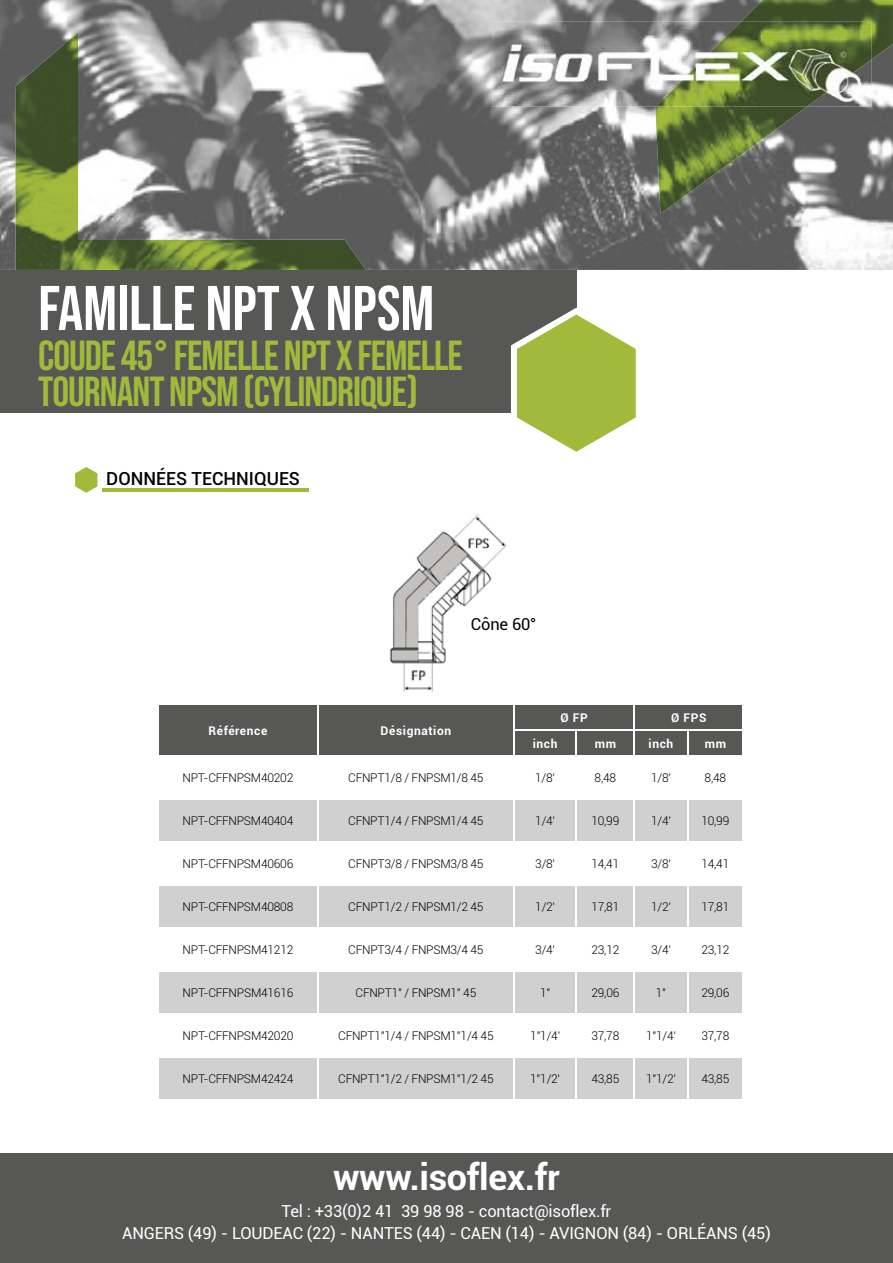
<style>
.page{position:relative;width:893px;height:1263px;background:#fff}
.page>*{position:absolute;margin:0;border:0;box-sizing:border-box;transform-origin:0 0}
.t1{font:63px "Bebas Neue";color:#fff}
.t2{font:42px/36px "Bebas Neue";letter-spacing:-.025em;color:#a2ba3b}
.t3{font:700 36px "Roboto";letter-spacing:-.01em;color:#fff}
.t4{font:500 18px "Roboto";color:#000}
.t5{font:16.5px/22px "Roboto";letter-spacing:-.01em;color:#fff;text-align:center}
.t6{font:16.5px "Roboto";letter-spacing:-.01em;color:#000}
.t7{font:300 12px "Roboto";letter-spacing:-.02em;color:#000}
.t8{font:700 12px "Roboto";letter-spacing:.05em;color:#fff}
</style>
<div class="page">
<img style="left:0;top:0;width:893px;height:270px">
<img style="left:15px;top:32px;width:351px;height:238px">
<div style="left:0;top:270px;width:576px;height:142px;background:#575756"></div>
<svg style="left:511px;top:308px;width:125px;height:144px"></svg>
<img style="left:655px;top:0;width:238px;height:214px">
<img style="left:492px;top:21px;width:164px;height:85px">
<img style="left:656px;top:21px;width:216px;height:85px">
<div style="left:0;top:1153px;width:893px;height:110px;background:#575756"></div>
<svg style="left:75px;top:467px;width:28px;height:26px"></svg>
<hr style="left:102px;top:489px;width:206px;height:3px;background:#a2ba3b">
<svg style="left:159px;top:800px;width:583px;height:299px;fill:#d0d0d0"></svg>
<div style="left:159px;top:705px;width:583px;height:50px;background:#575756"></div>
<hr style="left:317px;top:800px;width:1px;height:42px;background:#fff">
<hr style="left:687px;top:800px;width:1px;height:42px;background:#fff">
<hr style="left:158px;top:842px;width:160px;height:1px;background:#fff">
<hr style="left:318px;top:842px;width:196px;height:1px;background:#fff">
<hr style="left:317px;top:843px;width:1px;height:42px;background:#fff">
<hr style="left:514px;top:842px;width:62px;height:1px;background:#fff">
<hr style="left:576px;top:842px;width:58px;height:1px;background:#fff">
<hr style="left:634px;top:842px;width:54px;height:1px;background:#fff">
<hr style="left:688px;top:842px;width:56px;height:1px;background:#fff">
<hr style="left:687px;top:843px;width:1px;height:42px;background:#fff">
<hr style="left:158px;top:885px;width:160px;height:1px;background:#fff">
<hr style="left:318px;top:885px;width:196px;height:1px;background:#fff">
<hr style="left:317px;top:886px;width:1px;height:42px;background:#fff">
<hr style="left:514px;top:885px;width:62px;height:1px;background:#fff">
<hr style="left:576px;top:885px;width:58px;height:1px;background:#fff">
<hr style="left:634px;top:885px;width:54px;height:1px;background:#fff">
<hr style="left:513px;top:800px;width:2px;height:42px;background:#fff">
<hr style="left:688px;top:885px;width:56px;height:1px;background:#fff">
<hr style="left:687px;top:886px;width:1px;height:42px;background:#fff">
<hr style="left:634px;top:800px;width:1px;height:42px;background:#fff">
<hr style="left:158px;top:928px;width:160px;height:1px;background:#fff">
<hr style="left:576px;top:800px;width:1px;height:42px;background:#fff">
<hr style="left:318px;top:928px;width:196px;height:1px;background:#fff">
<hr style="left:317px;top:929px;width:1px;height:42px;background:#fff">
<hr style="left:514px;top:928px;width:62px;height:1px;background:#fff">
<hr style="left:576px;top:928px;width:58px;height:1px;background:#fff">
<hr style="left:634px;top:928px;width:54px;height:1px;background:#fff">
<hr style="left:688px;top:928px;width:56px;height:1px;background:#fff">
<hr style="left:687px;top:929px;width:1px;height:42px;background:#fff">
<hr style="left:158px;top:971px;width:160px;height:1px;background:#fff">
<hr style="left:513px;top:843px;width:2px;height:42px;background:#fff">
<hr style="left:318px;top:971px;width:196px;height:1px;background:#fff">
<hr style="left:317px;top:972px;width:1px;height:42px;background:#fff">
<hr style="left:514px;top:971px;width:62px;height:1px;background:#fff">
<hr style="left:576px;top:971px;width:58px;height:1px;background:#fff">
<hr style="left:634px;top:971px;width:54px;height:1px;background:#fff">
<hr style="left:634px;top:843px;width:1px;height:42px;background:#fff">
<hr style="left:688px;top:971px;width:56px;height:1px;background:#fff">
<hr style="left:687px;top:972px;width:1px;height:42px;background:#fff">
<hr style="left:158px;top:1014px;width:160px;height:1px;background:#fff">
<hr style="left:576px;top:843px;width:1px;height:42px;background:#fff">
<hr style="left:318px;top:1014px;width:196px;height:1px;background:#fff">
<hr style="left:317px;top:1015px;width:1px;height:42px;background:#fff">
<hr style="left:514px;top:1014px;width:62px;height:1px;background:#fff">
<hr style="left:576px;top:1014px;width:58px;height:1px;background:#fff">
<hr style="left:634px;top:1014px;width:54px;height:1px;background:#fff">
<hr style="left:688px;top:1014px;width:56px;height:1px;background:#fff">
<hr style="left:687px;top:1015px;width:1px;height:42px;background:#fff">
<hr style="left:513px;top:886px;width:2px;height:42px;background:#fff">
<hr style="left:158px;top:1057px;width:160px;height:1px;background:#fff">
<hr style="left:634px;top:886px;width:1px;height:42px;background:#fff">
<hr style="left:318px;top:1057px;width:196px;height:1px;background:#fff">
<hr style="left:317px;top:1058px;width:1px;height:42px;background:#fff">
<hr style="left:514px;top:1057px;width:62px;height:1px;background:#fff">
<hr style="left:576px;top:1057px;width:58px;height:1px;background:#fff">
<hr style="left:634px;top:1057px;width:54px;height:1px;background:#fff">
<hr style="left:688px;top:1057px;width:56px;height:1px;background:#fff">
<hr style="left:687px;top:1058px;width:1px;height:42px;background:#fff">
<hr style="left:576px;top:886px;width:1px;height:42px;background:#fff">
<hr style="left:513px;top:929px;width:2px;height:42px;background:#fff">
<hr style="left:634px;top:929px;width:1px;height:42px;background:#fff">
<hr style="left:576px;top:929px;width:1px;height:42px;background:#fff">
<hr style="left:513px;top:972px;width:2px;height:42px;background:#fff">
<hr style="left:634px;top:972px;width:1px;height:42px;background:#fff">
<hr style="left:513px;top:1015px;width:2px;height:42px;background:#fff">
<hr style="left:576px;top:972px;width:1px;height:42px;background:#fff">
<hr style="left:634px;top:1015px;width:1px;height:42px;background:#fff">
<hr style="left:513px;top:1058px;width:2px;height:42px;background:#fff">
<hr style="left:634px;top:1058px;width:1px;height:42px;background:#fff">
<hr style="left:576px;top:1015px;width:1px;height:42px;background:#fff">
<hr style="left:576px;top:1058px;width:1px;height:42px;background:#fff">
<img style="left:390px;top:514px;width:117px;height:178px">
<h1 class="t1" style="left:38px;top:273px;width:398px">FAMILLE NPT X NPSM</h1>
<h2 class="t2" style="left:38px;top:337px;width:426px">COUDE 45° FEMELLE NPT X FEMELLE<br>TOURNANT NPSM (CYLINDRIQUE)</h2>
<h3 class="t4" style="left:106px;top:465px;width:195px">DONNÉES TECHNIQUES</h3>
<h3 class="t6" style="left:471px;top:613px;width:67px">Cône 60°</h3>
<p class="t8" style="left:209px;top:722px;width:60px">Référence</p>
<p class="t8" style="left:381px;top:722px;width:72px">Désignation</p>
<p class="t8" style="left:560px;top:709px;width:29px">Ø FP</p>
<p class="t8" style="left:671px;top:709px;width:37px">Ø FPS</p>
<p class="t8" style="left:533px;top:735px;width:26px">inch</p>
<p class="t8" style="left:595px;top:735px;width:23px">mm</p>
<p class="t8" style="left:649px;top:735px;width:26px">inch</p>
<p class="t8" style="left:705px;top:735px;width:23px">mm</p>
<p class="t7" style="left:183px;top:769px;width:112px">NPT-CFFNPSM40202</p>
<p class="t7" style="left:348px;top:769px;width:137px">CFNPT1/8 / FNPSM1/8 45</p>
<p class="t7" style="left:535px;top:769px;width:21px">1/8'</p>
<p class="t7" style="left:595px;top:769px;width:23px">8,48</p>
<p class="t7" style="left:651px;top:769px;width:21px">1/8'</p>
<p class="t7" style="left:705px;top:769px;width:23px">8,48</p>
<p class="t7" style="left:183px;top:812px;width:112px">NPT-CFFNPSM40404</p>
<p class="t7" style="left:348px;top:812px;width:137px">CFNPT1/4 / FNPSM1/4 45</p>
<p class="t7" style="left:535px;top:812px;width:21px">1/4'</p>
<p class="t7" style="left:591px;top:812px;width:29px">10,99</p>
<p class="t7" style="left:651px;top:812px;width:21px">1/4'</p>
<p class="t7" style="left:701px;top:812px;width:29px">10,99</p>
<p class="t7" style="left:183px;top:856px;width:112px">NPT-CFFNPSM40606</p>
<p class="t7" style="left:348px;top:856px;width:137px">CFNPT3/8 / FNPSM3/8 45</p>
<p class="t7" style="left:535px;top:856px;width:21px">3/8'</p>
<p class="t7" style="left:591px;top:856px;width:29px">14,41</p>
<p class="t7" style="left:651px;top:856px;width:21px">3/8'</p>
<p class="t7" style="left:701px;top:856px;width:29px">14,41</p>
<p class="t7" style="left:183px;top:899px;width:112px">NPT-CFFNPSM40808</p>
<p class="t7" style="left:348px;top:899px;width:137px">CFNPT1/2 / FNPSM1/2 45</p>
<p class="t7" style="left:535px;top:899px;width:21px">1/2'</p>
<p class="t7" style="left:591px;top:899px;width:29px">17,81</p>
<p class="t7" style="left:651px;top:899px;width:21px">1/2'</p>
<p class="t7" style="left:701px;top:899px;width:29px">17,81</p>
<p class="t7" style="left:183px;top:942px;width:112px">NPT-CFFNPSM41212</p>
<p class="t7" style="left:348px;top:942px;width:137px">CFNPT3/4 / FNPSM3/4 45</p>
<p class="t7" style="left:535px;top:942px;width:21px">3/4'</p>
<p class="t7" style="left:591px;top:942px;width:29px">23,12</p>
<p class="t7" style="left:651px;top:942px;width:21px">3/4'</p>
<p class="t7" style="left:701px;top:942px;width:29px">23,12</p>
<p class="t7" style="left:183px;top:985px;width:112px">NPT-CFFNPSM41616</p>
<p class="t7" style="left:356px;top:985px;width:122px">CFNPT1" / FNPSM1" 45</p>
<p class="t7" style="left:540px;top:985px;width:12px">1"</p>
<p class="t7" style="left:591px;top:985px;width:29px">29,06</p>
<p class="t7" style="left:656px;top:985px;width:12px">1"</p>
<p class="t7" style="left:701px;top:985px;width:29px">29,06</p>
<p class="t7" style="left:183px;top:1028px;width:112px">NPT-CFFNPSM42020</p>
<p class="t7" style="left:338px;top:1028px;width:157px">CFNPT1"1/4 / FNPSM1"1/4 45</p>
<p class="t7" style="left:530px;top:1028px;width:31px">1"1/4'</p>
<p class="t7" style="left:591px;top:1028px;width:29px">37,78</p>
<p class="t7" style="left:646px;top:1028px;width:31px">1"1/4'</p>
<p class="t7" style="left:701px;top:1028px;width:29px">37,78</p>
<p class="t7" style="left:183px;top:1071px;width:112px">NPT-CFFNPSM42424</p>
<p class="t7" style="left:338px;top:1071px;width:157px">CFNPT1"1/2 / FNPSM1"1/2 45</p>
<p class="t7" style="left:530px;top:1071px;width:31px">1"1/2'</p>
<p class="t7" style="left:591px;top:1071px;width:29px">43,85</p>
<p class="t7" style="left:646px;top:1071px;width:31px">1"1/2'</p>
<p class="t7" style="left:701px;top:1071px;width:29px">43,85</p>
<h3 class="t3" style="left:333px;top:1152px;width:228px">www.isoflex.fr</h3>
<h3 class="t5" style="left:122px;top:1199px;width:650px">Tel : +33(0)2 41 39 98 98 - contact@isoflex.fr<br>ANGERS (49) - LOUDEAC (22) - NANTES (44) - CAEN (14) - AVIGNON (84) - ORLÉANS (45)</h3>
</div>
